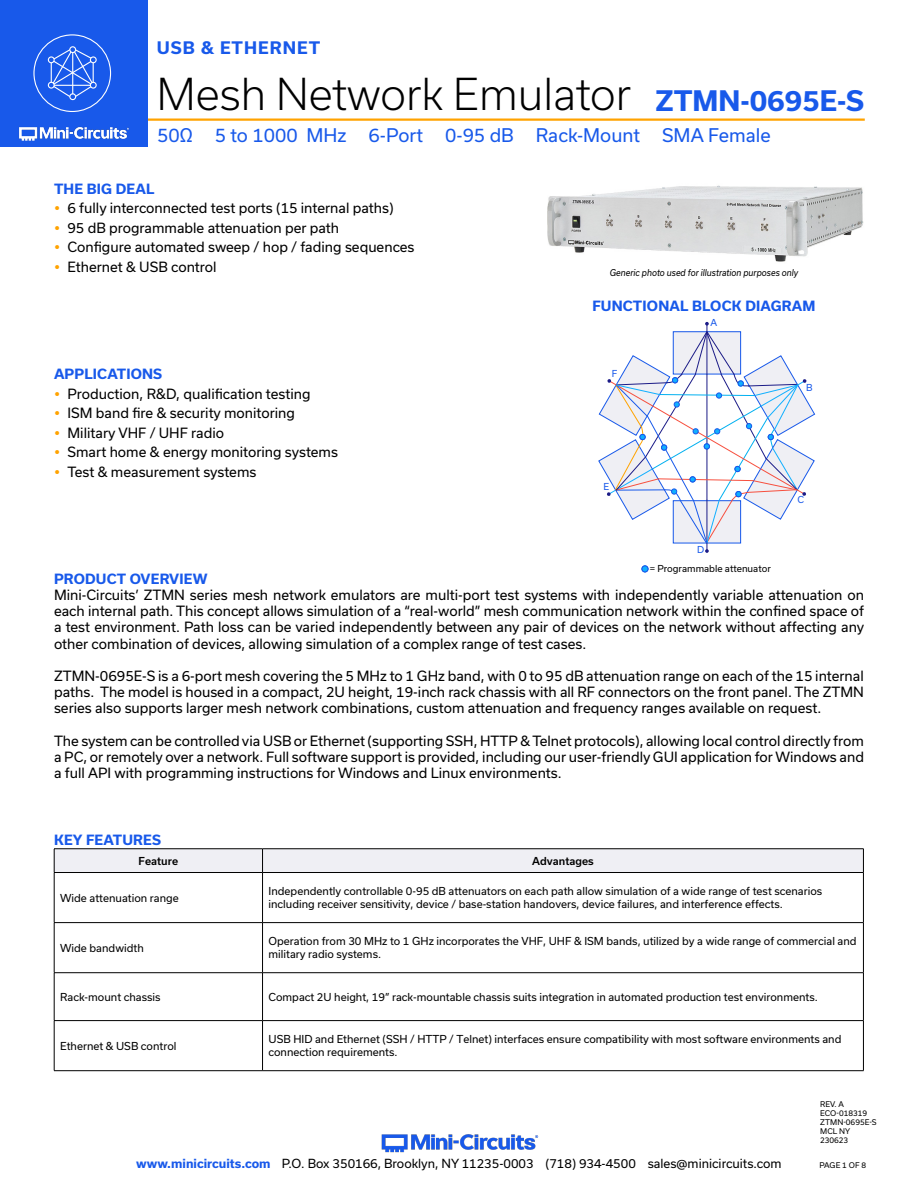
<style>
.page{position:relative;width:918px;height:1188px;background:#fff}
.page>*{position:absolute;margin:0;border:0;box-sizing:border-box;transform-origin:0 0}
.t1{font:300 42px "Usual";color:#000}
.t2{font:700 27px "Usual";color:#1859ea}
.t3{font:18px "Usual";color:#1859ea}
.t4{font:700 16.5px "Usual";letter-spacing:.065em;color:#1859ea}
.Regular_Copy{font:13.5px/16.2px "Usual";color:#000;text-align:justify}
.Blue_Headers{font:700 13.5px "Usual";letter-spacing:.015em;color:#1859ea}
.t5{font:12px "Usual";color:#000}
.Table_Body_Left_Just{font:10.5px/12.6px "Usual";color:#000}
.Table_Header_Center{font:500 10.5px "Usual";color:#000}
.t6{font:9.15px "Usual";color:#000}
.t7{font:9.15px "Usual";color:#1859ea}
.Generic_photo_text{font:italic 9px "Usual";color:#000;scale:.9 1}
.Revision{font:7.5px "Usual";color:#000}
.s1{font-weight:700;color:#1859ea}
</style>
<div class="page">
<hr style="left:132px;top:118px;width:733px;height:3px;background:#ffa300">
<div style="left:0;top:0;width:147px;height:147px;background:#1859ea"></div>
<hr style="left:917px;top:0;width:1px;height:147px;background:#1859ea">
<img style="left:19px;top:126px;width:110px;height:15px">
<img style="left:381px;top:1134px;width:158px;height:19px">
<div style="left:33px;top:34px;width:78px;height:78px;border:1px solid #fff;border-radius:50%"></div>
<div style="left:69px;top:46px;width:7px;height:7px;border:1px solid #fff;border-radius:50%"></div>
<div style="left:69px;top:93px;width:7px;height:7px;border:1px solid #fff;border-radius:50%"></div>
<div style="left:90px;top:56px;width:7px;height:7px;border:1px solid #fff;border-radius:50%"></div>
<div style="left:90px;top:82px;width:7px;height:7px;border:1px solid #fff;border-radius:50%"></div>
<svg style="left:48px;top:47px;width:48px;height:51px"></svg>
<div style="left:48px;top:82px;width:7px;height:7px;border:1px solid #fff;border-radius:50%"></div>
<hr style="left:54px;top:848px;width:209px;height:1px;background:#000">
<hr style="left:263px;top:848px;width:601px;height:1px;background:#000">
<div style="left:54px;top:849px;width:810px;height:23px;background:#efeff4"></div>
<hr style="left:54px;top:872px;width:209px;height:1px;background:#000">
<hr style="left:54px;top:873px;width:1px;height:49px;background:#000">
<hr style="left:263px;top:872px;width:601px;height:1px;background:#000">
<hr style="left:262px;top:873px;width:1px;height:49px;background:#000">
<hr style="left:863px;top:873px;width:1px;height:49px;background:#000">
<hr style="left:54px;top:922px;width:209px;height:1px;background:#000">
<hr style="left:54px;top:923px;width:1px;height:50px;background:#000">
<hr style="left:263px;top:922px;width:601px;height:1px;background:#000">
<hr style="left:262px;top:923px;width:1px;height:50px;background:#000">
<hr style="left:863px;top:923px;width:1px;height:50px;background:#000">
<hr style="left:54px;top:972px;width:209px;height:1px;background:#000">
<hr style="left:54px;top:973px;width:1px;height:47px;background:#000">
<hr style="left:263px;top:972px;width:601px;height:1px;background:#000">
<hr style="left:262px;top:973px;width:1px;height:47px;background:#000">
<hr style="left:863px;top:973px;width:1px;height:47px;background:#000">
<hr style="left:54px;top:1020px;width:209px;height:1px;background:#000">
<hr style="left:54px;top:1021px;width:1px;height:50px;background:#000">
<hr style="left:263px;top:1020px;width:601px;height:1px;background:#000">
<hr style="left:262px;top:1021px;width:1px;height:50px;background:#000">
<hr style="left:863px;top:1021px;width:1px;height:50px;background:#000">
<hr style="left:54px;top:1070px;width:209px;height:1px;background:#000">
<hr style="left:263px;top:1070px;width:601px;height:1px;background:#000">
<img style="left:547px;top:185px;width:317px;height:77px">
<svg style="left:598px;top:322px;width:218px;height:231px"></svg>
<div style="left:735px;top:491px;width:7px;height:6px;border:1px solid #1859ea;border-radius:50%"></div>
<svg style="left:642px;top:566px;width:6px;height:6px"></svg>
<div style="left:641px;top:565px;width:7px;height:7px;border:1px solid #1859ea;border-radius:50%"></div>
<p class="t4" style="left:157px;top:39px;width:165px">USB &amp; ETHERNET</p>
<h1 class="t1" style="left:157px;top:70px;width:476px">Mesh Network Emulator</h1>
<h2 class="t2" style="left:655px;top:85px;width:210px">ZTMN-0695E-S</h2>
<h3 class="t3" style="left:157px;top:125px;width:615px">50Ω 5 to 1000 MHz 6-Port 0-95 dB Rack-Mount SMA Female</h3>
<p class="Blue_Headers" style="left:54px;top:181px;width:102px">THE BIG DEAL</p>
<p class="Regular_Copy" style="left:68px;top:200px;width:328px">6 fully interconnected test ports (15 internal paths)</p>
<p class="Regular_Copy" style="left:68px;top:220px;width:273px">95 dB programmable attenuation per path</p>
<p class="Regular_Copy" style="left:68px;top:239px;width:349px">Configure automated sweep / hop / fading sequences</p>
<p class="Regular_Copy" style="left:68px;top:259px;width:151px">Ethernet &amp; USB control</p>
<p class="Blue_Headers" style="left:54px;top:367px;width:110px">APPLICATIONS</p>
<p class="Regular_Copy" style="left:68px;top:386px;width:245px">Production, R&amp;D, qualification testing</p>
<p class="Regular_Copy" style="left:68px;top:405px;width:229px">ISM band fire &amp; security monitoring</p>
<p class="Regular_Copy" style="left:68px;top:425px;width:158px">Military VHF / UHF radio</p>
<p class="Regular_Copy" style="left:68px;top:444px;width:272px">Smart home &amp; energy monitoring systems</p>
<p class="Regular_Copy" style="left:68px;top:464px;width:190px">Test &amp; measurement systems</p>
<p class="Generic_photo_text" style="left:610px;top:268px;width:211px">Generic photo used for illustration purposes only</p>
<p class="Blue_Headers" style="left:592px;top:298px;width:225px">FUNCTIONAL BLOCK DIAGRAM</p>
<p class="t7" style="left:612px;top:368px;width:7px">F</p>
<p class="t7" style="left:604px;top:481px;width:7px">E</p>
<p class="t7" style="left:711px;top:318px;width:8px">A</p>
<p class="t7" style="left:697px;top:545px;width:9px">D</p>
<p class="t7" style="left:806px;top:382px;width:8px">B</p>
<p class="t7" style="left:798px;top:494px;width:8px">C</p>
<p class="t6" style="left:650px;top:563px;width:123px">= Programmable attenuator</p>
<p class="Blue_Headers" style="left:54px;top:571px;width:155px">PRODUCT OVERVIEW</p>
<p class="Regular_Copy" style="left:54px;top:587px;width:812px">Mini-Circuits’ ZTMN series mesh network emulators are multi-port test systems with independently variable attenuation on each internal path. This concept allows simulation of a “real-world” mesh communication network within the confined space of a test environment. Path loss can be varied independently between any pair of devices on the network without affecting any other combination of devices, allowing simulation of a complex range of test cases.</p>
<p class="Regular_Copy" style="left:54px;top:668px;width:812px">ZTMN-0695E-S is a 6-port mesh covering the 5 MHz to 1 GHz band, with 0 to 95 dB attenuation range on each of the 15 internal paths. The model is housed in a compact, 2U height, 19-inch rack chassis with all RF connectors on the front panel. The ZTMN series also supports larger mesh network combinations, custom attenuation and frequency ranges available on request.</p>
<p class="Regular_Copy" style="left:54px;top:733px;width:812px">The system can be controlled via USB or Ethernet (supporting SSH, HTTP &amp; Telnet protocols), allowing local control directly from a PC, or remotely over a network. Full software support is provided, including our user-friendly GUI application for Windows and a full API with programming instructions for Windows and Linux environments.</p>
<p class="Blue_Headers" style="left:54px;top:832px;width:108px">KEY FEATURES</p>
<p class="Table_Header_Center" style="left:139px;top:855px;width:41px">Feature</p>
<p class="Table_Header_Center" style="left:532px;top:855px;width:63px">Advantages</p>
<p class="Table_Body_Left_Just" style="left:60px;top:891px;width:120px">Wide attenuation range</p>
<p class="Table_Body_Left_Just" style="left:269px;top:885px;width:555px">Independently controllable 0-95 dB attenuators on each path allow simulation of a wide range of test scenarios including receiver sensitivity, device / base-station handovers, device failures, and interference effects.</p>
<p class="Table_Body_Left_Just" style="left:60px;top:941px;width:85px">Wide bandwidth</p>
<p class="Table_Body_Left_Just" style="left:269px;top:935px;width:590px">Operation from 30 MHz to 1 GHz incorporates the VHF, UHF &amp; ISM bands, utilized by a wide range of commercial and military radio systems.</p>
<p class="Table_Body_Left_Just" style="left:60px;top:990px;width:102px">Rack-mount chassis</p>
<p class="Table_Body_Left_Just" style="left:269px;top:990px;width:551px">Compact 2U height, 19” rack-mountable chassis suits integration in automated production test environments.</p>
<p class="Table_Body_Left_Just" style="left:60px;top:1039px;width:118px">Ethernet &amp; USB control</p>
<p class="Table_Body_Left_Just" style="left:269px;top:1033px;width:574px">USB HID and Ethernet (SSH / HTTP / Telnet) interfaces ensure compatibility with most software environments and connection requirements.</p>
<p class="Revision" style="left:820px;top:1100px;width:26px">REV. A</p>
<p class="Revision" style="left:820px;top:1109px;width:49px">ECO-018319</p>
<p class="Revision" style="left:820px;top:1118px;width:58px">ZTMN-0695E-S</p>
<p class="Revision" style="left:820px;top:1127px;width:32px">MCL NY</p>
<p class="Revision" style="left:820px;top:1136px;width:30px">230623</p>
<p class="t5" style="left:136px;top:1157px;width:647px"><span class="s1">www.minicircuits.com</span> P.O. Box 350166, Brooklyn, NY 11235-0003 (718) 934-4500 sales@minicircuits.com</p>
<p class="Revision" style="left:819px;top:1161px;width:48px">PAGE 1 OF 8</p>
</div>
